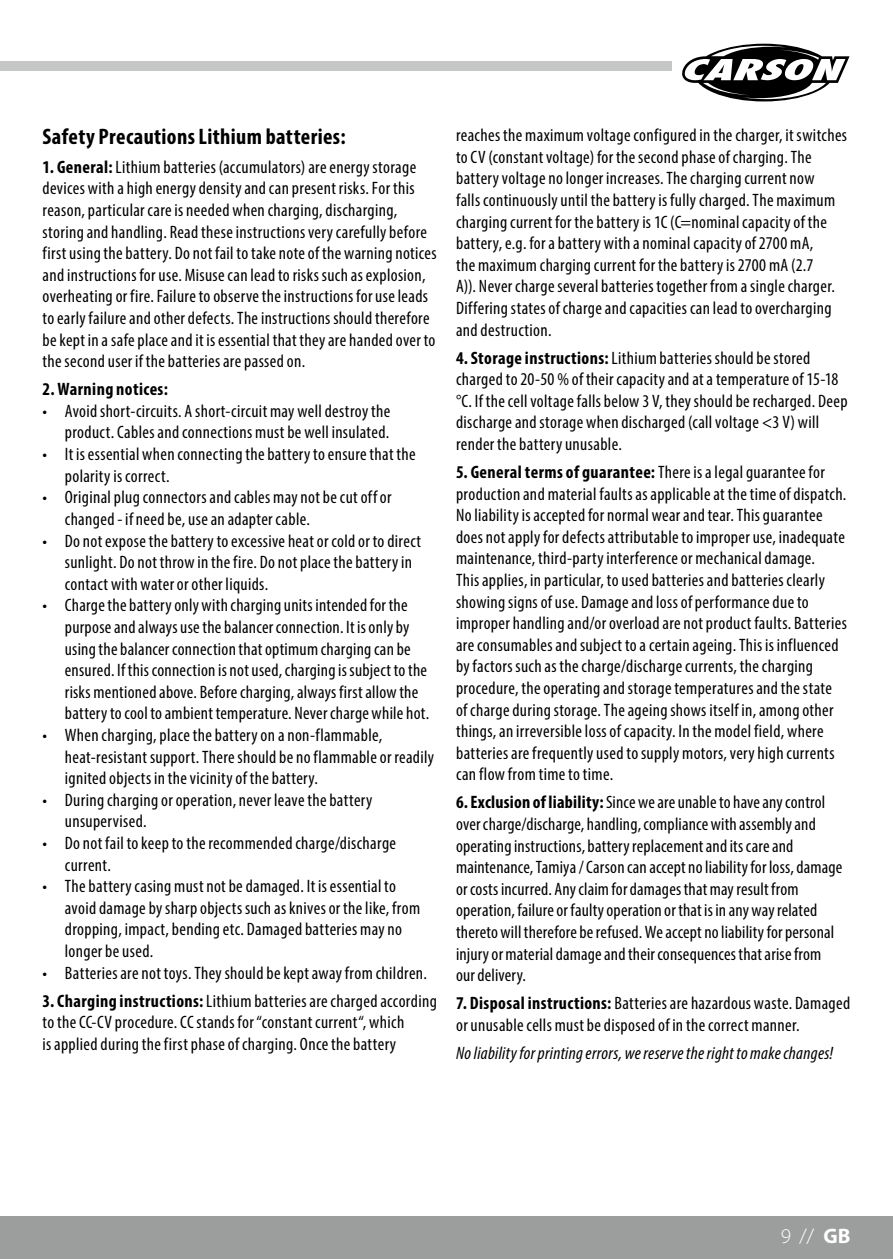
<style>
.page{position:relative;width:893px;height:1259px;background:#fff}
.page>*{position:absolute;margin:0;border:0;box-sizing:border-box;transform-origin:0 0}
.t1{font:700 condensed 22.5px "Myriad Pro";letter-spacing:.015em;color:#000}
.t2{font:300 21px "Myriad Pro";color:#fff}
.t3{font:condensed 18px/21.6px "Myriad Pro";letter-spacing:.02em;color:#000}
.t4{font:italic condensed 18px "Myriad Pro";letter-spacing:.015em;color:#000}
.t5{font:700 condensed 18px "Myriad Pro";letter-spacing:.02em;color:#000}
.s1{font-weight:700}
</style>
<div class="page">
<div style="left:0;top:1216px;width:893px;height:43px;background:#9c9d9d"></div>
<div style="left:0;top:61px;width:672px;height:9px;background:#c5c6c6"></div>
<svg style="left:682px;top:43px;width:168px;height:59px"></svg>
<p class="t1" style="left:43px;top:123px;width:305px">Safety Precautions Lithium batteries:</p>
<p class="t3" style="left:43px;top:156px;width:396px"><span class="s1">1. General:</span> Lithium batteries (accumulators) are energy storage devices with a high energy density and can present risks. For this reason, particular care is needed when charging, discharging, storing and handling. Read these instructions very carefully before first using the battery. Do not fail to take note of the warning notices and instructions for use. Misuse can lead to risks such as explosion, overheating or fire. Failure to observe the instructions for use leads to early failure and other defects. The instructions should therefore be kept in a safe place and it is essential that they are handed over to the second user if the batteries are passed on.</p>
<p class="t5" style="left:43px;top:378px;width:127px">2. Warning notices:</p>
<p class="t3" style="left:43px;top:400px;width:349px;text-align:right">• Avoid short-circuits. A short-circuit may well destroy the product. Cables and connections must be well insulated.</p>
<p class="t3" style="left:65px;top:443px;width:352px;text-indent:-22px">• It is essential when connecting the battery to ensure that the polarity is correct.</p>
<p class="t3" style="left:65px;top:486px;width:328px;text-indent:-22px">• Original plug connectors and cables may not be cut off or changed - if need be, use an adapter cable.</p>
<p class="t3" style="left:65px;top:529px;width:358px;text-indent:-22px">• Do not expose the battery to excessive heat or cold or to direct sunlight. Do not throw in the fire. Do not place the battery in contact with water or other liquids.</p>
<p class="t3" style="left:65px;top:594px;width:366px;text-indent:-22px">• Charge the battery only with charging units intended for the purpose and always use the balancer connection. It is only by using the balancer connection that optimum charging can be ensured. If this connection is not used, charging is subject to the risks mentioned above. Before charging, always first allow the battery to cool to ambient temperature. Never charge while hot.</p>
<p class="t3" style="left:65px;top:724px;width:371px;text-indent:-22px">• When charging, place the battery on a non-flammable, heat-resistant support. There should be no flammable or readily ignited objects in the vicinity of the battery.</p>
<p class="t3" style="left:65px;top:789px;width:309px;text-indent:-22px">• During charging or operation, never leave the battery unsupervised.</p>
<p class="t3" style="left:65px;top:832px;width:333px;text-indent:-22px">• Do not fail to keep to the recommended charge/discharge current.</p>
<p class="t3" style="left:65px;top:875px;width:357px;text-indent:-22px">• The battery casing must not be damaged. It is essential to avoid damage by sharp objects such as knives or the like, from dropping, impact, bending etc. Damaged batteries may no longer be used.</p>
<p class="t3" style="left:43px;top:961px;width:386px">• Batteries are not toys. They should be kept away from children.</p>
<p class="t3" style="left:43px;top:989px;width:396px"><span class="s1">3. Charging instructions:</span> Lithium batteries are charged according to the CC-CV procedure. CC stands for “constant current“, which<br>is applied during the first phase of charging. Once the battery</p>
<p class="t3" style="left:456px;top:124px;width:393px">reaches the maximum voltage configured in the charger, it switches to CV (constant voltage) for the second phase of charging. The battery voltage no longer increases. The charging current now<br>falls continuously until the battery is fully charged. The maximum charging current for the battery is 1C (C=nominal capacity of the battery, e.g. for a battery with a nominal capacity of 2700 mA,<br>the maximum charging current for the battery is 2700 mA (2.7<br>A)). Never charge several batteries together from a single charger.<br>Differing states of charge and capacities can lead to overcharging and destruction.</p>
<p class="t3" style="left:456px;top:346px;width:393px"><span class="s1">4. Storage instructions:</span> Lithium batteries should be stored charged to 20-50 % of their capacity and at a temperature of 15-18 °C. If the cell voltage falls below 3 V, they should be recharged. Deep discharge and storage when discharged (call voltage &lt;3 V) will render the battery unusable.</p>
<p class="t3" style="left:456px;top:461px;width:392px"><span class="s1">5. General terms of guarantee:</span> There is a legal guarantee for production and material faults as applicable at the time of dispatch.<br>No liability is accepted for normal wear and tear. This guarantee does not apply for defects attributable to improper use, inadequate maintenance, third-party interference or mechanical damage.<br>This applies, in particular, to used batteries and batteries clearly showing signs of use. Damage and loss of performance due to improper handling and/or overload are not product faults. Batteries are consumables and subject to a certain ageing. This is influenced by factors such as the charge/discharge currents, the charging procedure, the operating and storage temperatures and the state of charge during storage. The ageing shows itself in, among other things, an irreversible loss of capacity. In the model field, where batteries are frequently used to supply motors, very high currents can flow from time to time.</p>
<p class="t3" style="left:456px;top:791px;width:388px"><span class="s1">6. Exclusion of liability:</span> Since we are unable to have any control over charge/discharge, handling, compliance with assembly and operating instructions, battery replacement and its care and maintenance, Tamiya / Carson can accept no liability for loss, damage or costs incurred. Any claim for damages that may result from operation, failure or faulty operation or that is in any way related thereto will therefore be refused. We accept no liability for personal injury or material damage and their consequences that arise from our delivery.</p>
<p class="t3" style="left:456px;top:992px;width:396px"><span class="s1">7. Disposal instructions:</span> Batteries are hazardous waste. Damaged or unusable cells must be disposed of in the correct manner.</p>
<p class="t4" style="left:456px;top:1042px;width:379px">No liability for printing errors, we reserve the right to make changes!</p>
<p class="t2" style="left:781px;top:1223px;width:71px">9 // <span class="s1">GB</span></p>
</div>
